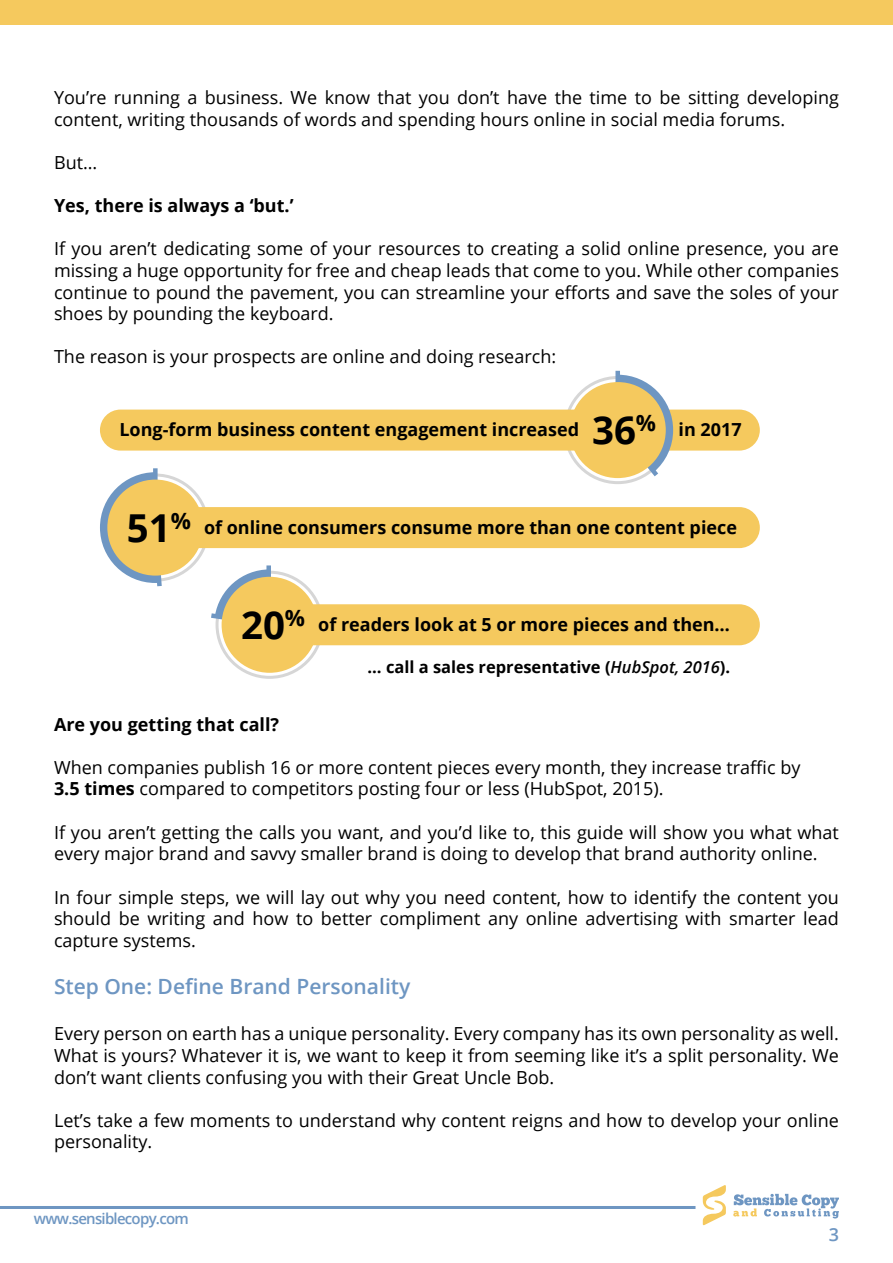
<style>
.page{position:relative;width:893px;height:1263px;background:#fff}
.page>*{position:absolute;margin:0;border:0;box-sizing:border-box;transform-origin:0 0}
.t1{font:700 38.55px "Open Sans";color:#000}
.t2{font:600 21px "Open Sans";color:#6e96c2}
.t3{font:18px/21.6px "Open Sans";color:#000}
.t4{font:700 18px "Open Sans";color:#000}
.t5{font:600 18px "Open Sans";color:#6e96c2}
.t6{font:700 16.5px "Open Sans";color:#000}
.t7{font:600 15px "Open Sans";letter-spacing:-.05em;color:#6e96c2}
.s1{font-size:38.55px}
.s2{font-weight:600;font-style:italic}
.s3{font-weight:700}
</style>
<div class="page">
<div style="left:198px;top:507px;width:562px;height:41px;background:#f5c95e"></div>
<svg style="left:100px;top:472px;width:64px;height:115px"></svg>
<div style="left:153px;top:468px;width:5px;height:13px;background:#6e96c2"></div>
<div style="left:107px;top:480px;width:96px;height:96px;background:#f5c95e;border-radius:50%"></div>
<div style="left:100px;top:410px;width:475px;height:41px;background:#f5c95e"></div>
<svg style="left:618px;top:375px;width:142px;height:106px"></svg>
<div style="left:615px;top:371px;width:5px;height:13px;background:#6e96c2"></div>
<div style="left:570px;top:382px;width:96px;height:96px;background:#f5c95e;border-radius:50%"></div>
<div style="left:313px;top:604px;width:447px;height:41px;background:#f5c95e"></div>
<div style="left:266px;top:565px;width:5px;height:14px;background:#6e96c2"></div>
<svg style="left:211px;top:569px;width:58px;height:54px"></svg>
<div style="left:222px;top:577px;width:96px;height:96px;background:#f5c95e;border-radius:50%"></div>
<div style="left:0;top:0;width:893px;height:24px;background:#f5c95e"></div>
<hr style="left:0;top:1206px;width:695px;height:3px;background:#6e96c2">
<svg style="left:733px;top:1194px;width:106px;height:24px"></svg>
<svg style="left:703px;top:1185px;width:23px;height:40px"></svg>
<p class="t3" style="left:54px;top:86px;width:786px">You’re running a business. We know that you don’t have the time to be sitting developing content, writing thousands of words and spending hours online in social media forums.</p>
<p class="t3" style="left:54px;top:151px;width:45px">But…</p>
<p class="t4" style="left:54px;top:193px;width:241px">Yes, there is always a ‘but.’</p>
<p class="t3" style="left:54px;top:238px;width:786px;text-align:justify">If you aren’t dedicating some of your resources to creating a solid online presence, you are missing a huge opportunity for free and cheap leads that come to you. While other companies continue to pound the pavement, you can streamline your efforts and save the soles of your shoes by pounding the keyboard.</p>
<p class="t3" style="left:54px;top:346px;width:504px">The reason is your prospects are online and doing research:</p>
<p class="t4" style="left:119px;top:417px;width:624px">Long-form business content engagement increased <span class="s1">36</span><sup>%</sup> in 2017</p>
<p class="t4" style="left:127px;top:515px;width:612px"><span class="s1">51</span><sup>%</sup> of online consumers consume more than one content piece</p>
<h1 class="t1" style="left:241px;top:597px;width:66px">20<sup>%</sup></h1>
<p class="t4" style="left:318px;top:612px;width:413px">of readers look at 5 or more pieces and then…</p>
<p class="t6" style="left:368px;top:655px;width:364px">… call a sales representative (<span class="s2">HubSpot, 2016</span>).</p>
<p class="t4" style="left:54px;top:711px;width:227px">Are you getting that call?</p>
<p class="t3" style="left:54px;top:756px;width:748px">When companies publish 16 or more content pieces every month, they increase traffic by<br><span class="s3">3.5 times</span> compared to competitors posting four or less (HubSpot, 2015).</p>
<p class="t3" style="left:54px;top:821px;width:786px">If you aren’t getting the calls you want, and you’d like to, this guide will show you what what every major brand and savvy smaller brand is doing to develop that brand authority online.</p>
<p class="t3" style="left:54px;top:886px;width:786px;text-align:justify">In four simple steps, we will lay out why you need content, how to identify the content you should be writing and how to better compliment any online advertising with smarter lead capture systems.</p>
<p class="t2" style="left:54px;top:971px;width:358px">Step One: Define Brand Personality</p>
<p class="t3" style="left:54px;top:1022px;width:786px;text-align:justify">Every person on earth has a unique personality. Every company has its own personality as well.<br>What is yours? Whatever it is, we want to keep it from seeming like it’s a split personality. We don’t want clients confusing you with their Great Uncle Bob.</p>
<p class="t3" style="left:54px;top:1109px;width:786px">Let’s take a few moments to understand why content reigns and how to develop your online personality.</p>
<p class="t7" style="left:34px;top:1208px;width:156px">www.sensiblecopy.com</p>
<p class="t5" style="left:829px;top:1222px;width:12px">3</p>
</div>
